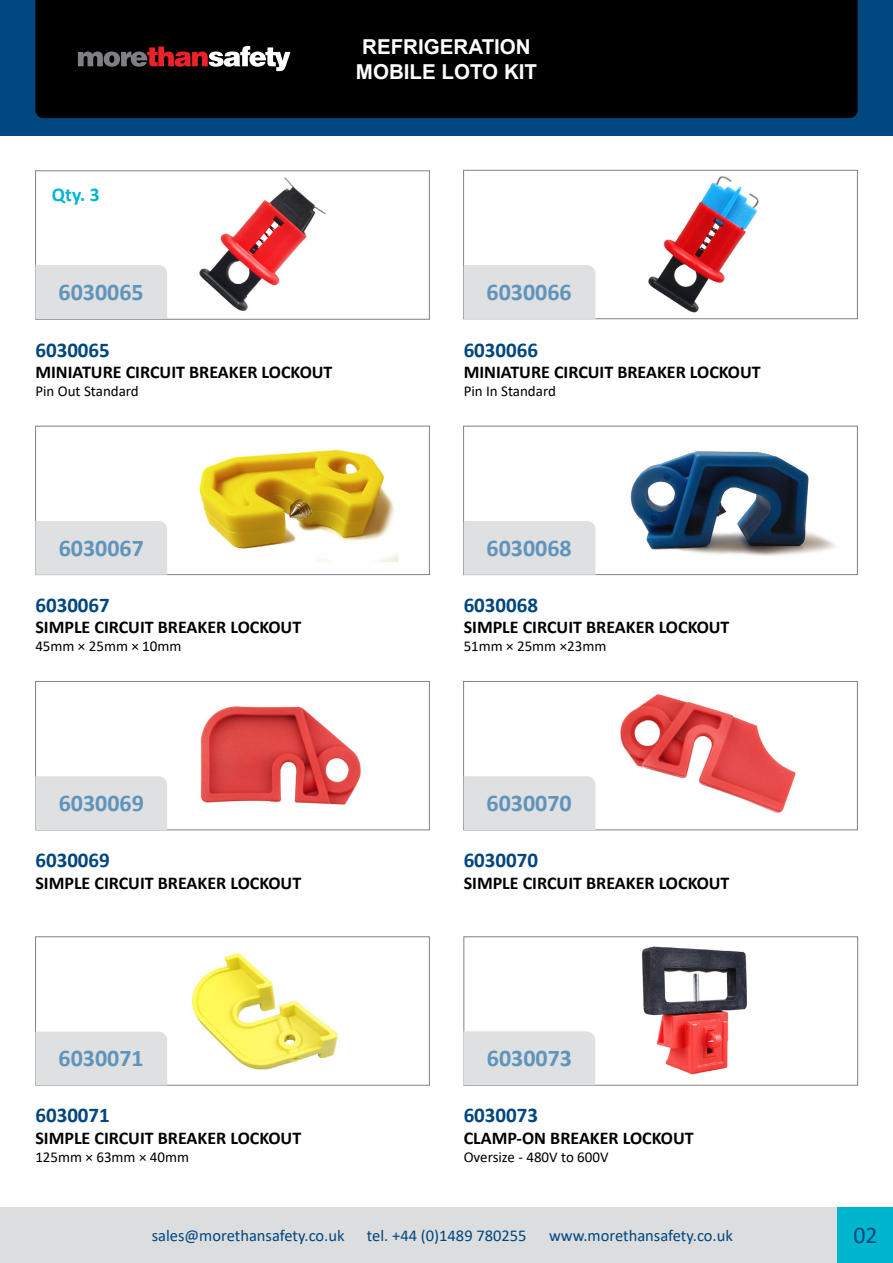
<style>
.page{position:relative;width:893px;height:1263px;background:#fff}
.page>*{position:absolute;margin:0;border:0;box-sizing:border-box;transform-origin:0 0}
.t1{font:700 24px "Calibri";color:#6094bb}
.t2{font:24px "Calibri";color:#00467f}
.t3{font:700 21px "Calibri";color:#00467f}
.t4{font:700 20.55px/24.6px "Arial";color:#fff;text-align:center}
.t5{font:700 19.5px "Calibri";color:#00b5ce}
.t6{font:700 18px "Calibri";color:#000}
.t7{font:16.5px "Calibri";color:#00467f}
.t8{font:15px "Calibri";color:#000}
</style>
<div class="page">
<div style="left:0;top:1208px;width:893px;height:55px;background:#dcddde"></div>
<div style="left:838px;top:1208px;width:55px;height:55px;background:#00b5ce"></div>
<div style="left:0;top:0;width:893px;height:136px;background:#00467f"></div>
<div style="left:35px;top:0;width:823px;height:118px;background:#000"></div>
<svg style="left:78px;top:46px;width:213px;height:25px;background:#5d4244"></svg>
<img style="left:200px;top:706px;width:161px;height:99px">
<div style="left:35px;top:681px;width:395px;height:149px;border:1px solid #808285"></div>
<img style="left:595px;top:694px;width:201px;height:134px">
<div style="left:463px;top:681px;width:395px;height:149px;border:1px solid #808285"></div>
<img style="left:630px;top:451px;width:205px;height:105px">
<div style="left:463px;top:426px;width:395px;height:149px;border:1px solid #808285"></div>
<img style="left:199px;top:449px;width:199px;height:113px">
<div style="left:35px;top:426px;width:395px;height:149px;border:1px solid #808285"></div>
<img style="left:199px;top:177px;width:127px;height:134px">
<div style="left:35px;top:265px;width:132px;height:54px;background:#dfe0e1"></div>
<img style="left:595px;top:176px;width:164px;height:141px">
<div style="left:463px;top:170px;width:395px;height:149px;border:1px solid #808285"></div>
<div style="left:464px;top:265px;width:131px;height:54px;background:#dfe0e1"></div>
<div style="left:35px;top:521px;width:132px;height:54px;background:#dfe0e1"></div>
<div style="left:464px;top:521px;width:131px;height:54px;background:#dfe0e1"></div>
<div style="left:35px;top:776px;width:132px;height:54px;background:#dfe0e1"></div>
<div style="left:464px;top:776px;width:131px;height:54px;background:#dfe0e1"></div>
<img style="left:191px;top:953px;width:148px;height:117px">
<div style="left:35px;top:936px;width:395px;height:149px;border:1px solid #808285"></div>
<div style="left:35px;top:1031px;width:132px;height:54px;background:#dfe0e1"></div>
<img style="left:642px;top:946px;width:105px;height:129px">
<div style="left:464px;top:936px;width:394px;height:149px;border:1px solid #808285"></div>
<div style="left:463px;top:1031px;width:132px;height:54px;background:#dfe0e1"></div>
<p class="t5" style="left:52px;top:180px;width:49px">Qty. 3</p>
<p class="t4" style="left:356px;top:35px;width:183px">REFRIGERATION<br>MOBILE LOTO KIT</p>
<h1 class="t1" style="left:59px;top:275px;width:87px">6030065</h1>
<h1 class="t1" style="left:487px;top:275px;width:87px">6030066</h1>
<p class="t3" style="left:35px;top:335px;width:76px">6030065</p>
<p class="t6" style="left:35px;top:359px;width:299px">MINIATURE CIRCUIT BREAKER LOCKOUT</p>
<p class="t8" style="left:35px;top:381px;width:105px">Pin Out Standard</p>
<p class="t3" style="left:464px;top:335px;width:76px">6030066</p>
<p class="t6" style="left:464px;top:359px;width:299px">MINIATURE CIRCUIT BREAKER LOCKOUT</p>
<p class="t8" style="left:464px;top:381px;width:94px">Pin In Standard</p>
<h1 class="t1" style="left:59px;top:531px;width:87px">6030067</h1>
<h1 class="t1" style="left:487px;top:531px;width:87px">6030068</h1>
<p class="t3" style="left:35px;top:590px;width:76px">6030067</p>
<p class="t6" style="left:35px;top:615px;width:267px">SIMPLE CIRCUIT BREAKER LOCKOUT</p>
<p class="t8" style="left:35px;top:636px;width:148px">45mm × 25mm × 10mm</p>
<p class="t3" style="left:464px;top:590px;width:76px">6030068</p>
<p class="t6" style="left:464px;top:615px;width:267px">SIMPLE CIRCUIT BREAKER LOCKOUT</p>
<p class="t8" style="left:464px;top:636px;width:144px">51mm × 25mm ×23mm</p>
<h1 class="t1" style="left:59px;top:786px;width:87px">6030069</h1>
<h1 class="t1" style="left:487px;top:786px;width:87px">6030070</h1>
<p class="t3" style="left:35px;top:845px;width:76px">6030069</p>
<p class="t6" style="left:35px;top:870px;width:267px">SIMPLE CIRCUIT BREAKER LOCKOUT</p>
<p class="t3" style="left:464px;top:845px;width:76px">6030070</p>
<p class="t6" style="left:464px;top:870px;width:267px">SIMPLE CIRCUIT BREAKER LOCKOUT</p>
<h1 class="t1" style="left:59px;top:1041px;width:87px">6030071</h1>
<h1 class="t1" style="left:487px;top:1041px;width:87px">6030073</h1>
<p class="t3" style="left:35px;top:1101px;width:76px">6030071</p>
<p class="t6" style="left:35px;top:1125px;width:267px">SIMPLE CIRCUIT BREAKER LOCKOUT</p>
<p class="t8" style="left:35px;top:1147px;width:155px">125mm × 63mm × 40mm</p>
<p class="t3" style="left:464px;top:1101px;width:76px">6030073</p>
<p class="t6" style="left:464px;top:1125px;width:231px">CLAMP-ON BREAKER LOCKOUT</p>
<p class="t8" style="left:464px;top:1147px;width:146px">Oversize - 480V to 600V</p>
<p class="t7" style="left:152px;top:1224px;width:194px">sales@morethansafety.co.uk</p>
<p class="t7" style="left:367px;top:1224px;width:161px">tel. +44 (0)1489 780255</p>
<p class="t7" style="left:549px;top:1224px;width:185px">www.morethansafety.co.uk</p>
<h1 class="t2" style="left:853px;top:1218px;width:26px">02</h1>
</div>
